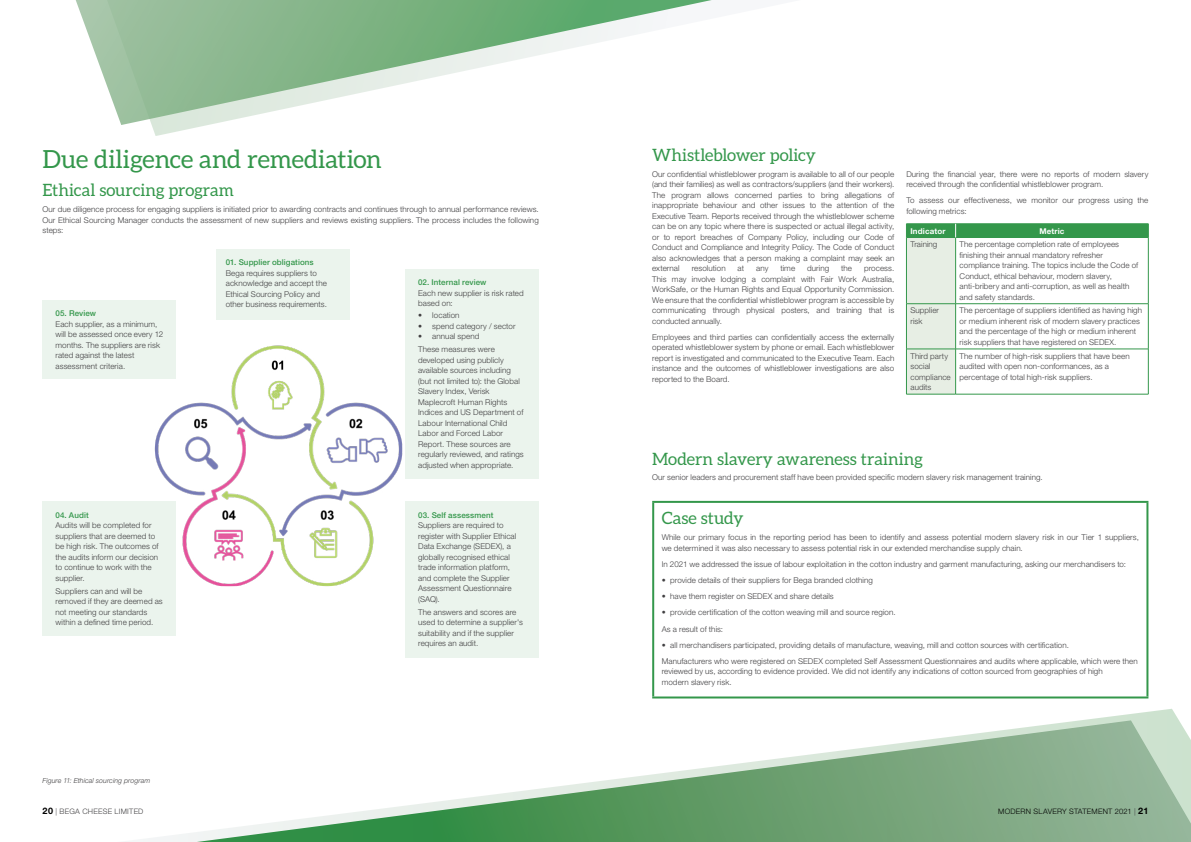
<style>
.page{position:relative;width:1191px;height:842px;background:#fff}
.page>*{position:absolute;margin:0;border:0;box-sizing:border-box;transform-origin:0 0}
.t1{font:25px "Aleo";letter-spacing:-.005em;color:#34974b}
.t2{font:17px "Aleo";color:#34974b}
.t3{font:300 8px/10.5px "Helvetica Neue LT Std";letter-spacing:.01em;color:#414042}
.t4{font:500 8px "Helvetica Neue LT Std";letter-spacing:.01em;color:#34974b}
.t5{font:700 8px "Helvetica Neue LT Std";letter-spacing:.015em;color:#fff}
.t6{font:300 7.5px "Helvetica Neue LT Std";letter-spacing:.025em;color:#000}
.t7{font:300 7.5px "Helvetica Neue LT Std";letter-spacing:.035em;color:#414042}
.t8{font:italic 300 7px "Helvetica Neue LT Std";letter-spacing:.015em;color:#414042}
.s1{font-weight:700;font-size:9px;color:#000}
.s2{color:#414042}
.s3{font-weight:700;font-size:9px}
</style>
<div class="page">
<svg style="left:125px;top:720px;width:1066px;height:122px"></svg>
<hr style="left:906px;top:394px;width:49px;height:1px;background:#34974b">
<hr style="left:955px;top:394px;width:193px;height:1px;background:#34974b">
<svg style="left:906px;top:224px;width:243px;height:170px"></svg>
<img style="left:154px;top:345px;width:248px;height:241px">
<div style="left:216px;top:249px;width:134px;height:70px;background:#ebf4ed"></div>
<div style="left:405px;top:269px;width:134px;height:209px;background:#ebf4ed"></div>
<div style="left:405px;top:502px;width:134px;height:156px;background:#ebf4ed"></div>
<div style="left:43px;top:502px;width:133px;height:134px;background:#ebf4ed"></div>
<div style="left:43px;top:300px;width:133px;height:79px;background:#ebf4ed"></div>
<svg style="left:76px;top:0;width:636px;height:125px"></svg>
<hr style="left:652px;top:501px;width:496px;height:2px;background:#34974b">
<hr style="left:652px;top:503px;width:2px;height:193px;background:#34974b">
<hr style="left:1146px;top:503px;width:2px;height:193px;background:#34974b">
<hr style="left:652px;top:696px;width:496px;height:2px;background:#34974b">
<h1 class="t1" style="left:43px;top:145px;width:341px">Due diligence and remediation</h1>
<h2 class="t2" style="left:43px;top:181px;width:193px">Ethical sourcing program</h2>
<p class="t3" style="left:43px;top:204px;width:498px;text-align:justify">Our due diligence process for engaging suppliers is initiated prior to awarding contracts and continues through to annual performance reviews.<br>Our Ethical Sourcing Manager conducts the assessment of new suppliers and reviews existing suppliers. The process includes the following steps:</p>
<p class="t4" style="left:56px;top:308px;width:42px">05. Review</p>
<p class="t3" style="left:56px;top:318px;width:109px">Each supplier, as a minimum, will be assessed once every 12 months. The suppliers are risk rated against the latest assessment criteria.</p>
<p class="t4" style="left:56px;top:510px;width:35px">04. Audit</p>
<p class="t3" style="left:56px;top:520px;width:105px">Audits will be completed for suppliers that are deemed to be high risk. The outcomes of the audits inform our decision to continue to work with the supplier.</p>
<p class="t3" style="left:56px;top:586px;width:109px">Suppliers can and will be removed if they are deemed as not meeting our standards within a defined time period.</p>
<p class="t8" style="left:43px;top:776px;width:109px">Figure 11: Ethical sourcing program</p>
<p class="t4" style="left:226px;top:258px;width:89px">01. Supplier obligations</p>
<p class="t3" style="left:226px;top:267px;width:103px">Bega requires suppliers to acknowledge and accept the<br>Ethical Sourcing Policy and other business requirements.</p>
<p class="t4" style="left:418px;top:278px;width:70px">02. Internal review</p>
<p class="t3" style="left:418px;top:287px;width:107px">Each new supplier is risk rated based on:</p>
<p class="t3" style="left:418px;top:310px;width:43px">• location</p>
<p class="t3" style="left:418px;top:320px;width:99px">• spend category / sector</p>
<p class="t3" style="left:418px;top:329px;width:78px;line-height:13.3px">• annual spend<br>These measures were</p>
<p class="t3" style="left:418px;top:355px;width:107px">developed using publicly available sources including (but not limited to): the Global<br>Slavery Index, Verisk<br>Maplecroft Human Rights<br>Indices and US Department of<br>Labour International Child<br>Labor and Forced Labor<br>Report. These sources are regularly reviewed, and ratings adjusted when appropriate.</p>
<p class="t4" style="left:418px;top:510px;width:77px">03. Self assessment</p>
<p class="t3" style="left:418px;top:520px;width:100px">Suppliers are required to register with Supplier Ethical<br>Data Exchange (SEDEX), a globally recognised ethical trade information platform, and complete the Supplier<br>Assessment Questionnaire (SAQ).</p>
<p class="t3" style="left:418px;top:607px;width:106px">The answers and scores are used to determine a supplier's suitability and if the supplier requires an audit.</p>
<h2 class="t2" style="left:652px;top:145px;width:165px">Whistleblower policy</h2>
<p class="t3" style="left:652px;top:169px;width:244px;text-align:justify">Our confidential whistleblower program is available to all of our people (and their families) as well as contractors/suppliers (and their workers).<br>The program allows concerned parties to bring allegations of inappropriate behaviour and other issues to the attention of the Executive Team. Reports received through the whistleblower scheme can be on any topic where there is suspected or actual illegal activity, or to report breaches of Company Policy, including our Code of Conduct and Compliance and Integrity Policy. The Code of Conduct also acknowledges that a person making a complaint may seek an external</p>
<p class="t3" style="left:691px;top:263px;width:35px">resolution</p>
<p class="t3" style="left:737px;top:263px;width:8px">at</p>
<p class="t3" style="left:756px;top:263px;width:14px">any</p>
<p class="t3" style="left:780px;top:263px;width:16px">time</p>
<p class="t3" style="left:807px;top:263px;width:24px">during</p>
<p class="t3" style="left:841px;top:263px;width:12px">the</p>
<p class="t3" style="left:652px;top:263px;width:244px;text-align:justify;text-indent:212px">process.<br>This may involve lodging a complaint with Fair Work Australia, WorkSafe, or the Human Rights and Equal Opportunity Commission.<br>We ensure that the confidential whistleblower program is accessible by communicating through physical posters, and training that is conducted annually.</p>
<p class="t3" style="left:652px;top:332px;width:244px;text-align:justify">Employees and third parties can confidentially access the externally operated whistleblower system by phone or email. Each whistleblower report is investigated and communicated to the Executive Team. Each instance and the outcomes of whistleblower investigations are also reported to the Board.</p>
<p class="t3" style="left:906px;top:168px;width:244px">During the financial year, there were no reports of modern slavery received through the confidential whistleblower program.</p>
<p class="t3" style="left:906px;top:195px;width:244px">To assess our effectiveness, we monitor our progress using the following metrics:</p>
<p class="t5" style="left:910px;top:226px;width:37px">Indicator</p>
<p class="t5" style="left:1039px;top:226px;width:27px">Metric</p>
<p class="t3" style="left:910px;top:239px;width:28px">Training</p>
<p class="t3" style="left:959px;top:239px;width:180px">The percentage completion rate of employees finishing their annual mandatory refresher compliance training. The topics include the Code of Conduct, ethical behaviour, modern slavery, anti-bribery and anti-corruption, as well as health and safety standards.</p>
<p class="t3" style="left:910px;top:305px;width:30px">Supplier risk</p>
<p class="t3" style="left:959px;top:305px;width:184px">The percentage of suppliers identified as having high or medium inherent risk of modern slavery practices and the percentage of the high or medium inherent risk suppliers that have registered on SEDEX.</p>
<p class="t3" style="left:910px;top:350px;width:42px">Third party social compliance audits</p>
<p class="t3" style="left:959px;top:350px;width:172px">The number of high-risk suppliers that have been audited with open non-conformances, as a percentage of total high-risk suppliers.</p>
<h2 class="t2" style="left:652px;top:449px;width:272px">Modern slavery awareness training</h2>
<p class="t3" style="left:652px;top:472px;width:392px">Our senior leaders and procurement staff have been provided specific modern slavery risk management training.</p>
<h2 class="t2" style="left:661px;top:508px;width:83px">Case study</h2>
<p class="t3" style="left:661px;top:532px;width:479px">While our primary focus in the reporting period has been to identify and assess potential modern slavery risk in our Tier 1 suppliers, we determined it was also necessary to assess potential risk in our extended merchandise supply chain.</p>
<p class="t3" style="left:661px;top:559px;width:466px">In 2021 we addressed the issue of labour exploitation in the cotton industry and garment manufacturing, asking our merchandisers to:</p>
<p class="t3" style="left:661px;top:575px;width:213px">• provide details of their suppliers for Bega branded clothing</p>
<p class="t3" style="left:661px;top:591px;width:174px">• have them register on SEDEX and share details</p>
<p class="t3" style="left:661px;top:604px;width:235px;line-height:16.2px">• provide certification of the cotton weaving mill and source region.<br>As a result of this:</p>
<p class="t3" style="left:661px;top:637px;width:477px;line-height:16.2px">• all merchandisers participated, providing details of manufacture, weaving, mill and cotton sources with certification.<br>Manufacturers who were registered on SEDEX completed Self Assessment Questionnaires and audits where applicable, which were then</p>
<p class="t3" style="left:661px;top:666px;width:442px">reviewed by us, according to evidence provided. We did not identify any indications of cotton sourced from geographies of high modern slavery risk.</p>
<p class="t7" style="left:43px;top:807px;width:102px"><span class="s1">20</span> | BEGA CHEESE LIMITED</p>
<p class="t6" style="left:998px;top:807px;width:152px">MODERN SLAVERY STATEMENT 2021 <span class="s2">|</span> <span class="s3">21</span></p>
</div>
